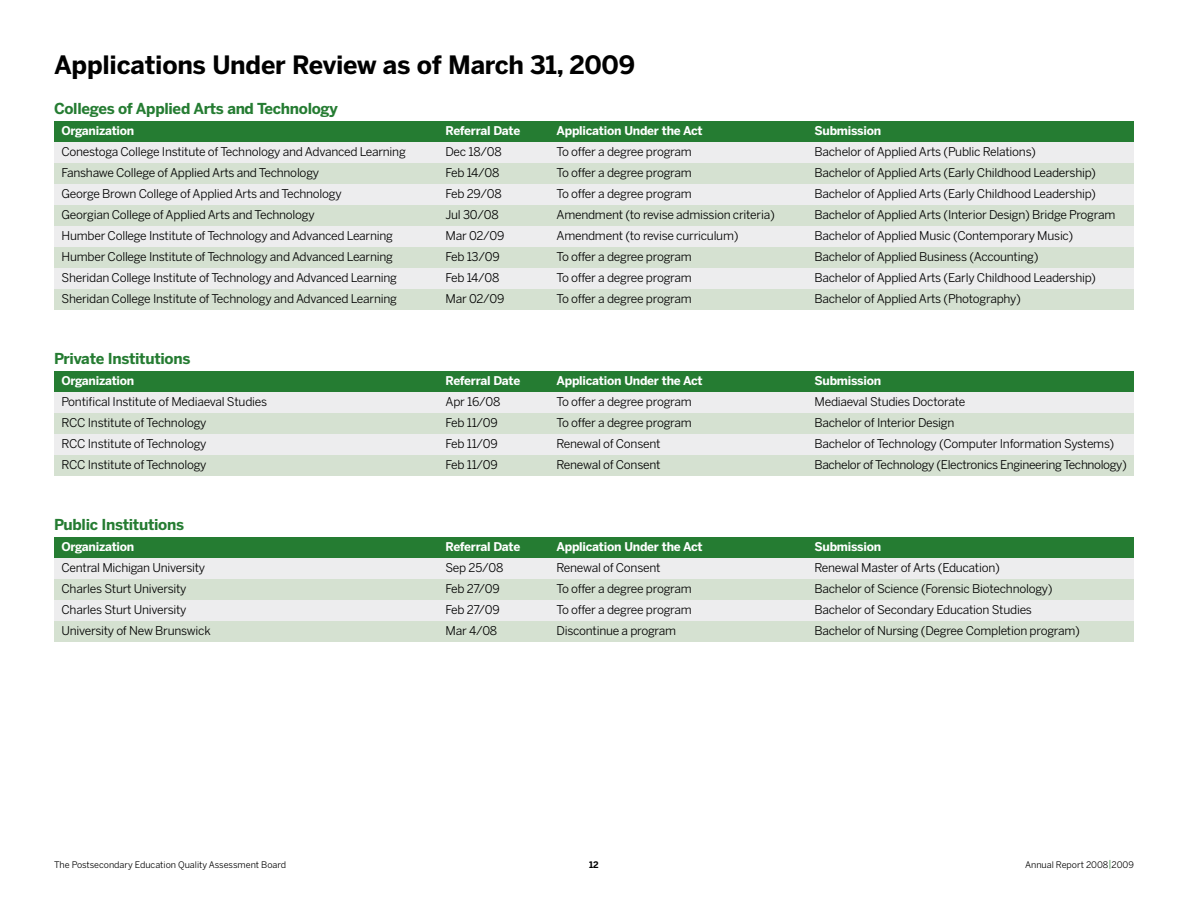
<style>
.page{position:relative;width:1188px;height:918px;background:#fff}
.page>*{position:absolute;margin:0;border:0;box-sizing:border-box;transform-origin:0 0}
.t1{font:700 25.2px "Benton Sans";letter-spacing:-.01em;color:#000}
.t2{font:700 15px "Benton Sans";letter-spacing:-.02em;color:#257c32}
.t3{font:12px "Benton Sans";letter-spacing:-.02em;color:#000}
.t4{font:700 12px "Benton Sans";letter-spacing:-.02em;color:#fff}
.t5{font:9px "Benton Sans";color:#000}
.t6{font:700 9px "Benton Sans";color:#000}
.s1{font-size:9.6px;color:#257c32}
</style>
<div class="page">
<div style="left:54px;top:537px;width:1080px;height:21px;background:#257c32"></div>
<div style="left:54px;top:558px;width:1080px;height:21px;background:#ededee"></div>
<div style="left:54px;top:579px;width:1080px;height:21px;background:#d5e1d1"></div>
<div style="left:54px;top:600px;width:1080px;height:21px;background:#ededee"></div>
<div style="left:54px;top:621px;width:1080px;height:21px;background:#d5e1d1"></div>
<div style="left:54px;top:371px;width:1080px;height:21px;background:#257c32"></div>
<div style="left:54px;top:392px;width:1080px;height:21px;background:#ededee"></div>
<div style="left:54px;top:413px;width:1080px;height:21px;background:#d5e1d1"></div>
<div style="left:54px;top:434px;width:1080px;height:21px;background:#ededee"></div>
<div style="left:54px;top:455px;width:1080px;height:21px;background:#d5e1d1"></div>
<div style="left:54px;top:121px;width:1080px;height:21px;background:#257c32"></div>
<div style="left:54px;top:142px;width:1080px;height:21px;background:#ededee"></div>
<div style="left:54px;top:163px;width:1080px;height:21px;background:#d5e1d1"></div>
<div style="left:54px;top:184px;width:1080px;height:21px;background:#ededee"></div>
<div style="left:54px;top:205px;width:1080px;height:21px;background:#d5e1d1"></div>
<div style="left:54px;top:226px;width:1080px;height:21px;background:#ededee"></div>
<div style="left:54px;top:247px;width:1080px;height:21px;background:#d5e1d1"></div>
<div style="left:54px;top:268px;width:1080px;height:21px;background:#ededee"></div>
<div style="left:54px;top:289px;width:1080px;height:21px;background:#d5e1d1"></div>
<h1 class="t1" style="left:54px;top:50px;width:583px">Applications Under Review as of March 31, 2009</h1>
<p class="t2" style="left:54px;top:99px;width:285px">Colleges of Applied Arts and Technology</p>
<p class="t4" style="left:62px;top:123px;width:74px">Organization</p>
<p class="t4" style="left:446px;top:123px;width:76px">Referral Date</p>
<p class="t4" style="left:556px;top:123px;width:148px">Application Under the Act</p>
<p class="t4" style="left:814px;top:123px;width:68px">Submission</p>
<p class="t3" style="left:62px;top:144px;width:346px">Conestoga College Institute of Technology and Advanced Learning</p>
<p class="t3" style="left:446px;top:144px;width:58px">Dec 18/08</p>
<p class="t3" style="left:556px;top:144px;width:137px">To offer a degree program</p>
<p class="t3" style="left:814px;top:144px;width:223px">Bachelor of Applied Arts (Public Relations)</p>
<p class="t3" style="left:62px;top:165px;width:259px">Fanshawe College of Applied Arts and Technology</p>
<p class="t3" style="left:446px;top:165px;width:55px">Feb 14/08</p>
<p class="t3" style="left:556px;top:165px;width:137px">To offer a degree program</p>
<p class="t3" style="left:814px;top:165px;width:283px">Bachelor of Applied Arts (Early Childhood Leadership)</p>
<p class="t3" style="left:62px;top:186px;width:282px">George Brown College of Applied Arts and Technology</p>
<p class="t3" style="left:446px;top:186px;width:58px">Feb 29/08</p>
<p class="t3" style="left:556px;top:186px;width:137px">To offer a degree program</p>
<p class="t3" style="left:814px;top:186px;width:283px">Bachelor of Applied Arts (Early Childhood Leadership)</p>
<p class="t3" style="left:62px;top:207px;width:255px">Georgian College of Applied Arts and Technology</p>
<p class="t3" style="left:446px;top:207px;width:55px">Jul 30/08</p>
<p class="t3" style="left:557px;top:207px;width:220px">Amendment (to revise admission criteria)</p>
<p class="t3" style="left:815px;top:207px;width:302px">Bachelor of Applied Arts (Interior Design) Bridge Program</p>
<p class="t3" style="left:62px;top:228px;width:333px">Humber College Institute of Technology and Advanced Learning</p>
<p class="t3" style="left:446px;top:228px;width:61px">Mar 02/09</p>
<p class="t3" style="left:557px;top:228px;width:184px">Amendment (to revise curriculum)</p>
<p class="t3" style="left:815px;top:228px;width:260px">Bachelor of Applied Music (Contemporary Music)</p>
<p class="t3" style="left:62px;top:249px;width:333px">Humber College Institute of Technology and Advanced Learning</p>
<p class="t3" style="left:446px;top:249px;width:56px">Feb 13/09</p>
<p class="t3" style="left:557px;top:249px;width:137px">To offer a degree program</p>
<p class="t3" style="left:815px;top:249px;width:225px">Bachelor of Applied Business (Accounting)</p>
<p class="t3" style="left:62px;top:270px;width:337px">Sheridan College Institute of Technology and Advanced Learning</p>
<p class="t3" style="left:446px;top:270px;width:55px">Feb 14/08</p>
<p class="t3" style="left:557px;top:270px;width:137px">To offer a degree program</p>
<p class="t3" style="left:815px;top:270px;width:283px">Bachelor of Applied Arts (Early Childhood Leadership)</p>
<p class="t3" style="left:62px;top:291px;width:337px">Sheridan College Institute of Technology and Advanced Learning</p>
<p class="t3" style="left:446px;top:291px;width:61px">Mar 02/09</p>
<p class="t3" style="left:557px;top:291px;width:137px">To offer a degree program</p>
<p class="t3" style="left:815px;top:291px;width:208px">Bachelor of Applied Arts (Photography)</p>
<p class="t2" style="left:54px;top:349px;width:138px">Private Institutions</p>
<p class="t4" style="left:62px;top:373px;width:74px">Organization</p>
<p class="t4" style="left:446px;top:373px;width:76px">Referral Date</p>
<p class="t4" style="left:556px;top:373px;width:148px">Application Under the Act</p>
<p class="t4" style="left:814px;top:373px;width:68px">Submission</p>
<p class="t3" style="left:62px;top:394px;width:207px">Pontifical Institute of Mediaeval Studies</p>
<p class="t3" style="left:446px;top:394px;width:56px">Apr 16/08</p>
<p class="t3" style="left:556px;top:394px;width:137px">To offer a degree program</p>
<p class="t3" style="left:814px;top:394px;width:152px">Mediaeval Studies Doctorate</p>
<p class="t3" style="left:62px;top:415px;width:147px">RCC Institute of Technology</p>
<p class="t3" style="left:446px;top:415px;width:54px">Feb 11/09</p>
<p class="t3" style="left:556px;top:415px;width:137px">To offer a degree program</p>
<p class="t3" style="left:814px;top:415px;width:141px">Bachelor of Interior Design</p>
<p class="t3" style="left:62px;top:436px;width:147px">RCC Institute of Technology</p>
<p class="t3" style="left:446px;top:436px;width:54px">Feb 11/09</p>
<p class="t3" style="left:556px;top:436px;width:106px">Renewal of Consent</p>
<p class="t3" style="left:814px;top:436px;width:301px">Bachelor of Technology (Computer Information Systems)</p>
<p class="t3" style="left:62px;top:457px;width:147px">RCC Institute of Technology</p>
<p class="t3" style="left:446px;top:457px;width:54px">Feb 11/09</p>
<p class="t3" style="left:556px;top:457px;width:106px">Renewal of Consent</p>
<p class="t3" style="left:814px;top:457px;width:314px">Bachelor of Technology (Electronics Engineering Technology)</p>
<p class="t2" style="left:54px;top:516px;width:132px">Public Institutions</p>
<p class="t4" style="left:62px;top:539px;width:74px">Organization</p>
<p class="t4" style="left:446px;top:539px;width:76px">Referral Date</p>
<p class="t4" style="left:556px;top:539px;width:148px">Application Under the Act</p>
<p class="t4" style="left:814px;top:539px;width:68px">Submission</p>
<p class="t3" style="left:62px;top:561px;width:145px">Central Michigan University</p>
<p class="t3" style="left:446px;top:561px;width:59px">Sep 25/08</p>
<p class="t3" style="left:556px;top:561px;width:106px">Renewal of Consent</p>
<p class="t3" style="left:814px;top:561px;width:187px">Renewal Master of Arts (Education)</p>
<p class="t3" style="left:62px;top:582px;width:127px">Charles Sturt University</p>
<p class="t3" style="left:446px;top:582px;width:56px">Feb 27/09</p>
<p class="t3" style="left:556px;top:582px;width:137px">To offer a degree program</p>
<p class="t3" style="left:814px;top:582px;width:240px">Bachelor of Science (Forensic Biotechnology)</p>
<p class="t3" style="left:62px;top:603px;width:127px">Charles Sturt University</p>
<p class="t3" style="left:446px;top:603px;width:56px">Feb 27/09</p>
<p class="t3" style="left:556px;top:603px;width:137px">To offer a degree program</p>
<p class="t3" style="left:814px;top:603px;width:219px">Bachelor of Secondary Education Studies</p>
<p class="t3" style="left:62px;top:624px;width:151px">University of New Brunswick</p>
<p class="t3" style="left:446px;top:624px;width:53px">Mar 4/08</p>
<p class="t3" style="left:556px;top:624px;width:121px">Discontinue a program</p>
<p class="t3" style="left:814px;top:624px;width:267px">Bachelor of Nursing (Degree Completion program)</p>
<p class="t5" style="left:54px;top:859px;width:234px">The Postsecondary Education Quality Assessment Board</p>
<p class="t6" style="left:589px;top:859px;width:11px">12</p>
<p class="t5" style="left:1025px;top:859px;width:110px">Annual Report 2008<span class="s1">|</span>2009</p>
</div>
